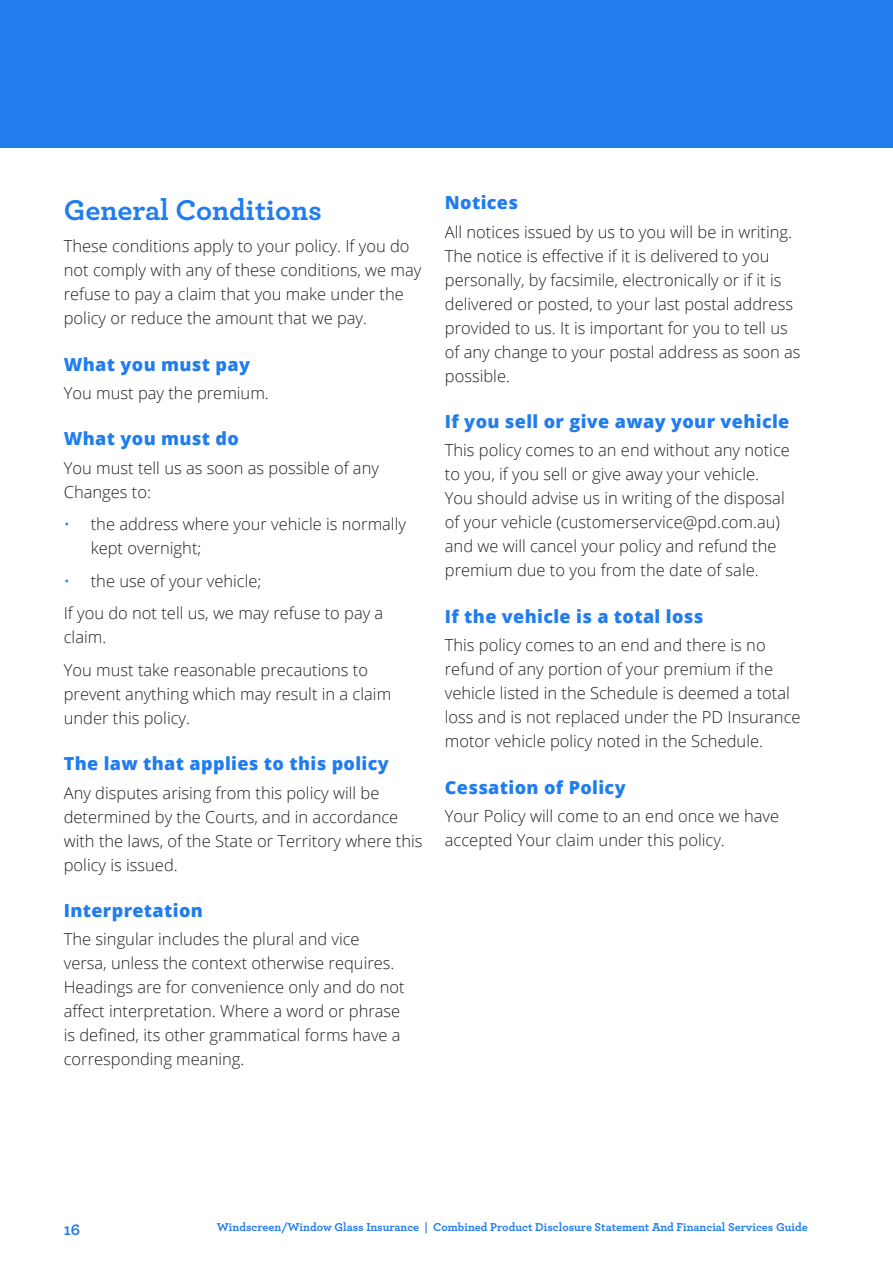
<style>
.page{position:relative;width:893px;height:1263px;background:#fff}
.page>*{position:absolute;margin:0;border:0;box-sizing:border-box;transform-origin:0 0}
.Heading_1{font:700 30px "Archer Pro";color:#217ded}
.heading_2{font:800 18px "Open Sans";letter-spacing:.02em;color:#217ded}
.body{font:300 16.5px/24px "Open Sans";color:#231f20}
.Bullet{font:300 16.5px/24px "Open Sans";color:#231f20}
.t1{font:700 16.5px "Archer Pro";color:#217ded}
.t2{font:700 12px "Archer Pro";color:#217ded}
.s1{color:#217ded}
</style>
<div class="page">
<div style="left:0;top:0;width:893px;height:147px;background:#217ded"></div>
<p class="Heading_1" style="left:64px;top:186px;width:260px">General Conditions</p>
<p class="body" style="left:64px;top:234px;width:359px">These conditions apply to your policy. If you do not comply with any of these conditions, we may refuse to pay a claim that you make under the policy or reduce the amount that we pay.</p>
<p class="heading_2" style="left:64px;top:350px;width:188px">What you must pay</p>
<p class="body" style="left:64px;top:380px;width:207px">You must pay the premium.</p>
<p class="heading_2" style="left:64px;top:425px;width:177px">What you must do</p>
<p class="body" style="left:64px;top:455px;width:317px">You must tell us as soon as possible of any<br>Changes to:</p>
<p class="body" style="left:91px;top:512px;width:317px;text-indent:-27px"><span class="s1">•</span> the address where your vehicle is normally kept overnight;</p>
<p class="body" style="left:64px;top:568px;width:199px"><span class="s1">•</span> the use of your vehicle;</p>
<p class="Bullet" style="left:64px;top:601px;width:321px">If you do not tell us, we may refuse to pay a claim.</p>
<p class="body" style="left:64px;top:657px;width:329px">You must take reasonable precautions to prevent anything which may result in a claim under this policy.</p>
<p class="heading_2" style="left:64px;top:750px;width:327px">The law that applies to this policy</p>
<p class="body" style="left:64px;top:780px;width:360px">Any disputes arising from this policy will be determined by the Courts, and in accordance with the laws, of the State or Territory where this policy is issued.</p>
<p class="heading_2" style="left:64px;top:897px;width:141px">Interpretation</p>
<p class="body" style="left:64px;top:927px;width:343px">The singular includes the plural and vice versa, unless the context otherwise requires.<br>Headings are for convenience only and do not affect interpretation. Where a word or phrase is defined, its other grammatical forms have a corresponding meaning.</p>
<p class="heading_2" style="left:445px;top:189px;width:75px">Notices</p>
<p class="body" style="left:445px;top:219px;width:357px">All notices issued by us to you will be in writing.<br>The notice is effective if it is delivered to you personally, by facsimile, electronically or if it is delivered or posted, to your last postal address provided to us. It is important for you to tell us of any change to your postal address as soon as possible.</p>
<p class="heading_2" style="left:445px;top:408px;width:346px">If you sell or give away your vehicle</p>
<p class="body" style="left:445px;top:438px;width:347px">This policy comes to an end without any notice to you, if you sell or give away your vehicle.<br>You should advise us in writing of the disposal of your vehicle (customerservice@pd.com.au) and we will cancel your policy and refund the premium due to you from the date of sale.</p>
<p class="heading_2" style="left:445px;top:603px;width:260px">If the vehicle is a total loss</p>
<p class="body" style="left:445px;top:633px;width:357px">This policy comes to an end and there is no refund of any portion of your premium if the vehicle listed in the Schedule is deemed a total loss and is not replaced under the PD Insurance motor vehicle policy noted in the Schedule.</p>
<p class="heading_2" style="left:445px;top:773px;width:182px">Cessation of Policy</p>
<p class="body" style="left:445px;top:803px;width:336px">Your Policy will come to an end once we have accepted Your claim under this policy.</p>
<p class="t1" style="left:64px;top:1216px;width:18px">16</p>
<p class="t2" style="left:217px;top:1218px;width:593px">Windscreen/Window Glass Insurance | Combined Product Disclosure Statement And Financial Services Guide</p>
</div>
